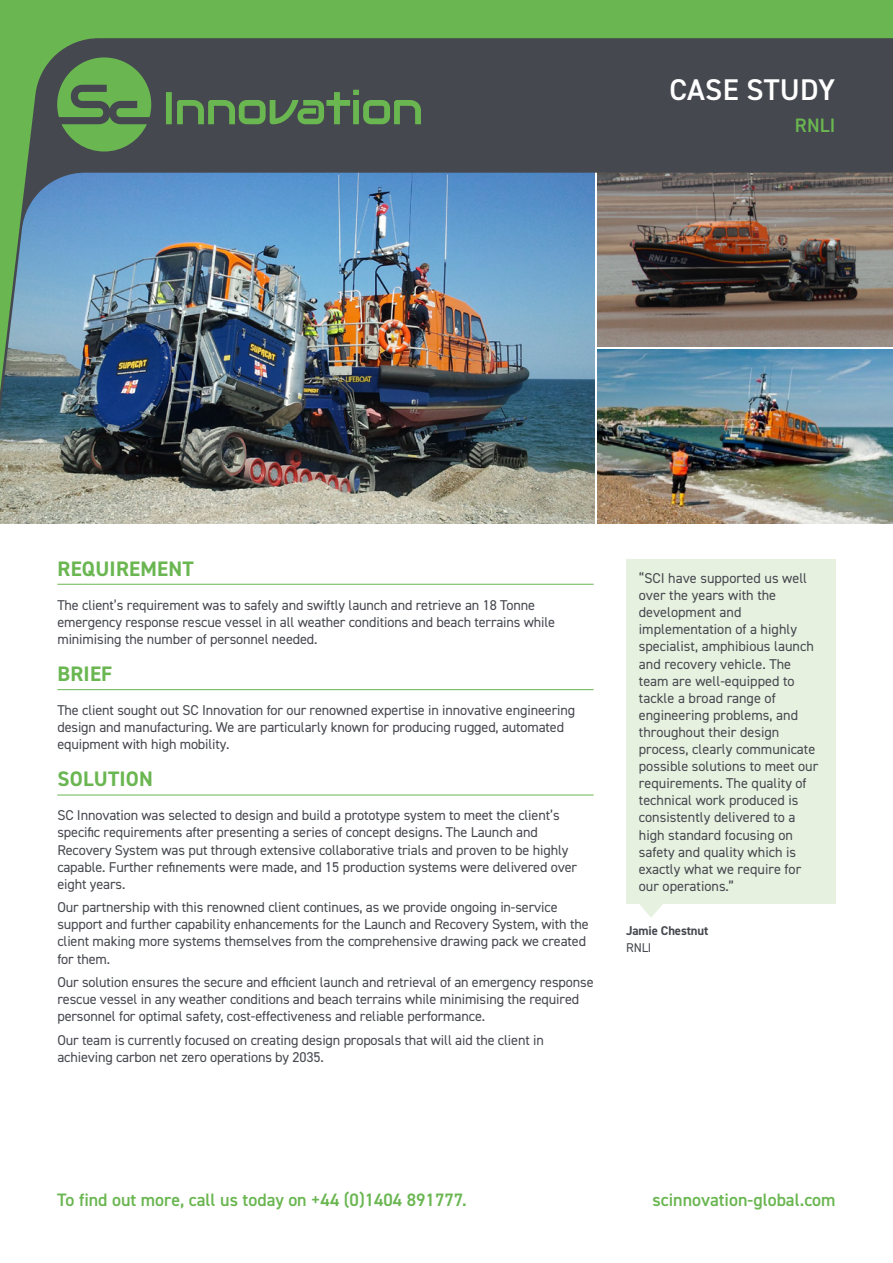
<style>
.page{position:relative;width:893px;height:1263px;background:#fff}
.page>*{position:absolute;margin:0;border:0;box-sizing:border-box;transform-origin:0 0}
.t1{font:600 30px "DIN2014";letter-spacing:.01em;color:#fff}
.t2{font:700 21px "DIN2014";letter-spacing:.01em;color:#6ab651}
.t3{font:600 19.5px "DIN2014";color:#6ab651}
.t4{font:600 18px "DIN2014";color:#6ab651}
.t5{font:14.25px/17.1px "DIN2014";letter-spacing:-.01em;color:#46484f}
.t6{font:700 12.75px "DIN2014";letter-spacing:-.01em;color:#46484f}
.t7{font:12.75px "DIN2014";color:#46484f}
</style>
<div class="page">
<svg style="left:0;top:500px;width:893px;height:21px"></svg>
<img style="left:0;top:0;width:893px;height:500px">
<svg style="left:57px;top:57px;width:94px;height:95px"></svg>
<svg style="left:166px;top:90px;width:255px;height:34px"></svg>
<svg style="left:57px;top:583px;width:537px;height:212px"></svg>
<hr style="left:57px;top:584px;width:537px;height:1px;background:#6ab651">
<hr style="left:57px;top:689px;width:537px;height:1px;background:#6ab651">
<hr style="left:57px;top:795px;width:537px;height:1px;background:#6ab651">
<div style="left:626px;top:559px;width:210px;height:345px;background:#e7f1e0"></div>
<svg style="left:639px;top:904px;width:24px;height:13px"></svg>
<h1 class="t1" style="left:669px;top:70px;width:168px">CASE STUDY</h1>
<h3 class="t3" style="left:795px;top:112px;width:42px">RNLI</h3>
<h2 class="t2" style="left:58px;top:554px;width:138px">REQUIREMENT</h2>
<p class="t5" style="left:57px;top:596px;width:499px">The client’s requirement was to safely and swiftly launch and retrieve an 18 Tonne emergency response rescue vessel in all weather conditions and beach terrains while minimising the number of personnel needed.</p>
<h2 class="t2" style="left:58px;top:660px;width:56px">BRIEF</h2>
<p class="t5" style="left:57px;top:701px;width:519px">The client sought out SC Innovation for our renowned expertise in innovative engineering design and manufacturing. We are particularly known for producing rugged, automated equipment with high mobility.</p>
<h2 class="t2" style="left:58px;top:765px;width:97px">SOLUTION</h2>
<p class="t5" style="left:57px;top:806px;width:521px">SC Innovation was selected to design and build a prototype system to meet the client’s specific requirements after presenting a series of concept designs. The Launch and Recovery System was put through extensive collaborative trials and proven to be highly capable. Further refinements were made, and 15 production systems were delivered over eight years.</p>
<p class="t5" style="left:57px;top:898px;width:533px">Our partnership with this renowned client continues, as we provide ongoing in-service support and further capability enhancements for the Launch and Recovery System, with the client making more systems themselves from the comprehensive drawing pack we created for them.</p>
<p class="t5" style="left:57px;top:973px;width:538px">Our solution ensures the secure and efficient launch and retrieval of an emergency response rescue vessel in any weather conditions and beach terrains while minimising the required personnel for optimal safety, cost-effectiveness and reliable performance.</p>
<p class="t5" style="left:57px;top:1031px;width:488px">Our team is currently focused on creating design proposals that will aid the client in achieving carbon net zero operations by 2035.</p>
<p class="t5" style="left:639px;top:569px;width:181px">“SCI have supported us well over the years with the development and implementation of a highly specialist, amphibious launch and recovery vehicle. The team are well-equipped to tackle a broad range of engineering problems, and throughout their design process, clearly communicate possible solutions to meet our requirements. The quality of technical work produced is consistently delivered to a high standard focusing on safety and quality which is exactly what we require for our operations.”</p>
<p class="t6" style="left:626px;top:922px;width:84px">Jamie Chestnut</p>
<p class="t7" style="left:626px;top:940px;width:27px">RNLI</p>
<p class="t4" style="left:57px;top:1187px;width:411px">To find out more, call us today on +44 (0)1404 891777.</p>
<p class="t4" style="left:652px;top:1187px;width:185px">scinnovation-global.com</p>
</div>
